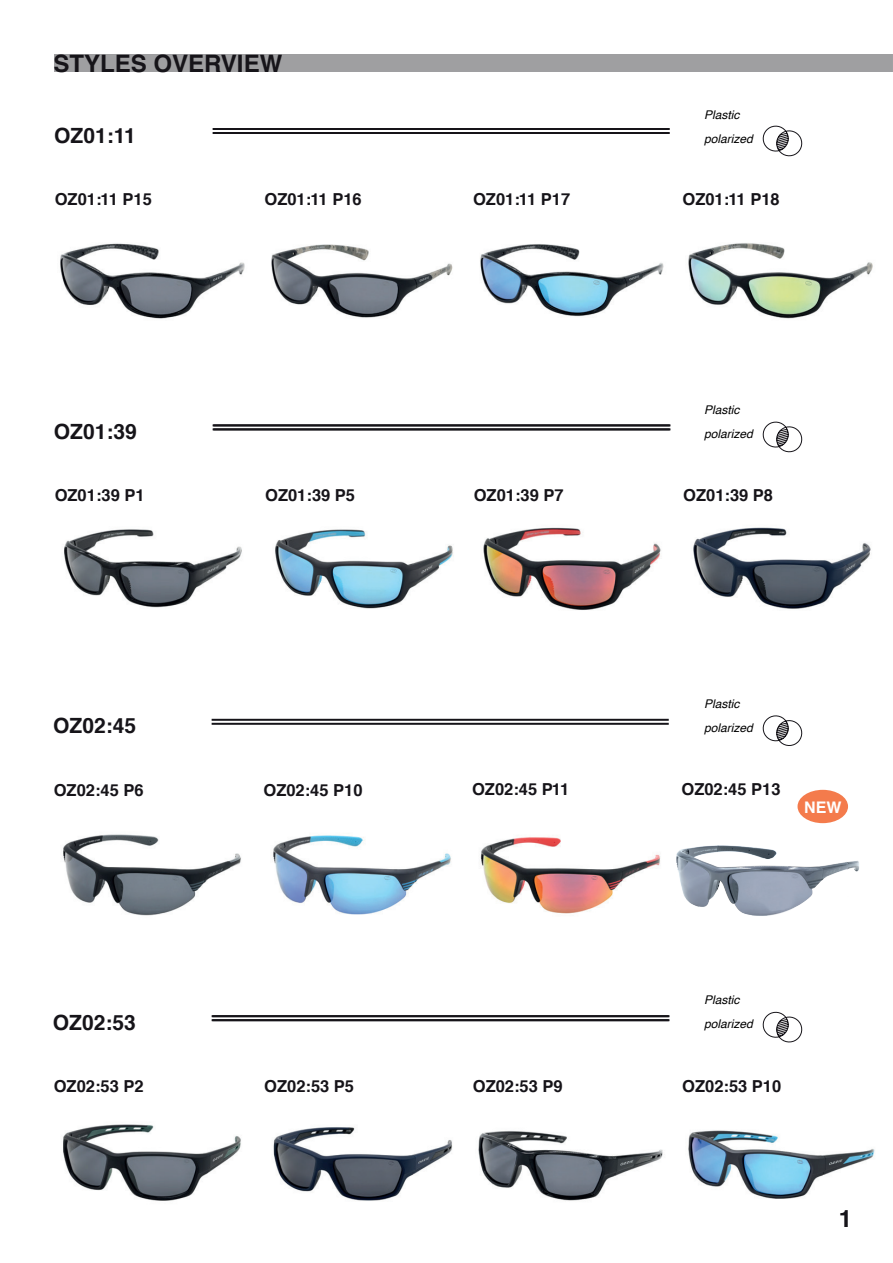
<style>
.page{position:relative;width:893px;height:1263px;background:#fff}
.page>*{position:absolute;margin:0;border:0;box-sizing:border-box;transform-origin:0 0}
.t1{font:700 24px "Helvetica";color:#161419}
.t2{font:700 21px "Helvetica";color:#161419}
.t3{font:700 16.5px "Helvetica";color:#161419}
.t4{font:700 16.05px "Helvetica";color:#fff}
.t5{font:italic 12px/24px "Helvetica";color:#000}
</style>
<div class="page">
<div style="left:54px;top:54px;width:839px;height:18px;background:#9f9fa1"></div>
<img style="left:60px;top:243px;width:185px;height:76px">
<img style="left:64px;top:529px;width:178px;height:79px">
<img style="left:271px;top:244px;width:182px;height:74px">
<img style="left:480px;top:244px;width:184px;height:73px">
<img style="left:688px;top:243px;width:185px;height:76px">
<hr style="left:213px;top:128px;width:457px;height:2px;background:#161419">
<hr style="left:213px;top:132px;width:457px;height:2px;background:#161419">
<img style="left:275px;top:529px;width:178px;height:80px">
<img style="left:483px;top:527px;width:178px;height:83px">
<img style="left:693px;top:527px;width:178px;height:82px">
<hr style="left:213px;top:424px;width:457px;height:2px;background:#161419">
<hr style="left:213px;top:428px;width:457px;height:2px;background:#161419">
<img style="left:63px;top:834px;width:178px;height:82px">
<img style="left:63px;top:1124px;width:178px;height:77px">
<img style="left:273px;top:835px;width:178px;height:80px">
<img style="left:480px;top:837px;width:181px;height:77px">
<hr style="left:212px;top:719px;width:457px;height:2px;background:#161419">
<hr style="left:212px;top:723px;width:457px;height:2px;background:#161419">
<img style="left:273px;top:1127px;width:180px;height:74px">
<img style="left:478px;top:1131px;width:185px;height:70px">
<img style="left:688px;top:1130px;width:187px;height:69px">
<hr style="left:212px;top:1015px;width:457px;height:2px;background:#161419">
<hr style="left:212px;top:1019px;width:457px;height:2px;background:#161419">
<svg style="left:762px;top:125px;width:41px;height:32px"></svg>
<svg style="left:762px;top:421px;width:41px;height:32px"></svg>
<svg style="left:762px;top:715px;width:41px;height:31px"></svg>
<svg style="left:762px;top:1011px;width:41px;height:32px"></svg>
<img style="left:676px;top:845px;width:183px;height:71px">
<div style="left:797px;top:790px;width:51px;height:33px;background:#f47b4c;border-radius:50%"></div>
<h1 class="t1" style="left:53px;top:44px;width:230px">STYLES OVERVIEW</h1>
<p class="t5" style="left:704px;top:103px;width:37px">Plastic</p>
<p class="t2" style="left:54px;top:118px;width:83px">OZ01:11</p>
<p class="t5" style="left:704px;top:127px;width:50px">polarized</p>
<p class="t3" style="left:55px;top:186px;width:99px">OZ01:11 P15</p>
<p class="t3" style="left:264px;top:186px;width:99px">OZ01:11 P16</p>
<p class="t3" style="left:473px;top:185px;width:99px">OZ01:11 P17</p>
<p class="t3" style="left:682px;top:185px;width:99px">OZ01:11 P18</p>
<p class="t2" style="left:54px;top:415px;width:84px">OZ01:39</p>
<p class="t5" style="left:704px;top:398px;width:50px">Plastic polarized</p>
<p class="t3" style="left:55px;top:482px;width:91px">OZ01:39 P1</p>
<p class="t3" style="left:265px;top:482px;width:91px">OZ01:39 P5</p>
<p class="t3" style="left:474px;top:482px;width:91px">OZ01:39 P7</p>
<p class="t3" style="left:683px;top:482px;width:91px">OZ01:39 P8</p>
<p class="t2" style="left:53px;top:709px;width:84px">OZ02:45</p>
<p class="t5" style="left:704px;top:692px;width:50px">Plastic polarized</p>
<p class="t3" style="left:54px;top:777px;width:91px">OZ02:45 P6</p>
<p class="t3" style="left:263px;top:777px;width:101px">OZ02:45 P10</p>
<p class="t3" style="left:472px;top:776px;width:99px">OZ02:45 P11</p>
<p class="t3" style="left:681px;top:776px;width:101px">OZ02:45 P13</p>
<p class="t4" style="left:804px;top:794px;width:39px">NEW</p>
<p class="t2" style="left:53px;top:1005px;width:84px">OZ02:53</p>
<p class="t5" style="left:704px;top:988px;width:50px">Plastic polarized</p>
<p class="t3" style="left:54px;top:1073px;width:91px">OZ02:53 P2</p>
<p class="t3" style="left:264px;top:1073px;width:91px">OZ02:53 P5</p>
<p class="t3" style="left:473px;top:1073px;width:91px">OZ02:53 P9</p>
<p class="t3" style="left:682px;top:1073px;width:101px">OZ02:53 P10</p>
<h1 class="t1" style="left:839px;top:1199px;width:15px">1</h1>
</div>
